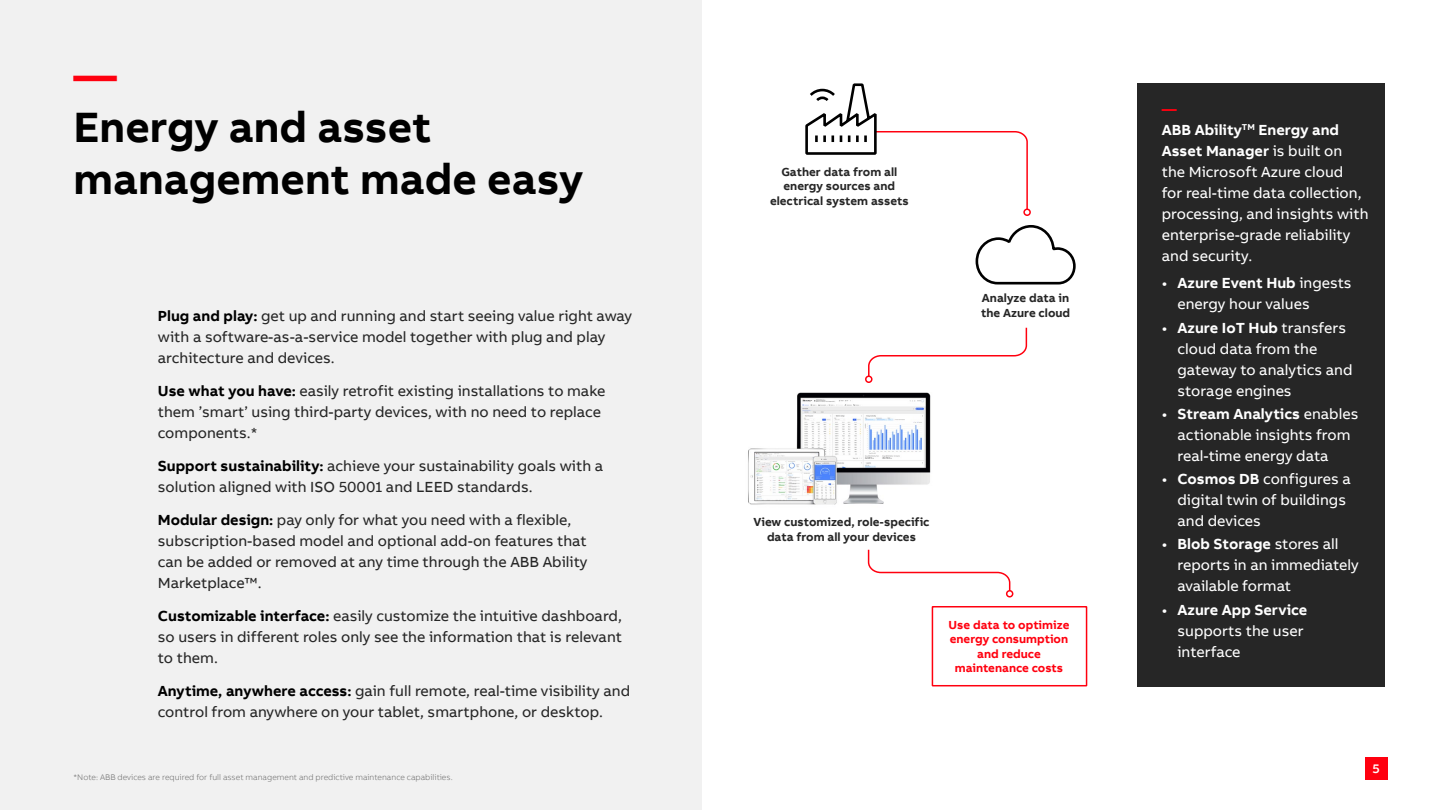
<style>
.page{position:relative;width:1440px;height:810px;background:#fff}
.page>*{position:absolute;margin:0;border:0;box-sizing:border-box;transform-origin:0 0}
.t1{font:700 43.5px/52.2px "AB Bvoice Arabic";color:#000}
.t2{font:700 43.5px "AB Bvoice Arabic";color:#ff000f}
.t3{font:15px/21px "AB Bvoice Arabic";color:#262626}
.t4{font:15px/21px "AB Bvoice Arabic";color:#fff}
.t5{font:500 12.75px "AB Bvoice Arabic";color:#fff}
.t6{font:700 12px/14.4px "AB Bvoice Arabic";color:#262626;text-align:center}
.t7{font:700 12px/14.4px "AB Bvoice Arabic";color:#ff000f;text-align:center}
.t8{font:300 8.25px "AB Bvoice Arabic";color:#6e6e6e}
.s1{font-weight:700;color:#000}
.s2{font-weight:700;color:#ff000f}
.s3{font-weight:700}
</style>
<div class="page">
<div style="left:1138px;top:83px;width:247px;height:603px;background:#262626"></div>
<div style="left:0;top:0;width:702px;height:810px;background:#f0f0f0"></div>
<div style="left:932px;top:606px;width:155px;height:80px;border:2px solid #ff000f"></div>
<div style="left:1365px;top:757px;width:23px;height:23px;background:#ff000f"></div>
<img style="left:748px;top:392px;width:183px;height:113px">
<div style="left:1023px;top:208px;width:8px;height:8px;border:2px solid #ff000f;border-radius:50%"></div>
<div style="left:865px;top:376px;width:8px;height:7px;border:2px solid #ff000f;border-radius:50%"></div>
<svg style="left:867px;top:549px;width:144px;height:43px"></svg>
<div style="left:1006px;top:590px;width:7px;height:8px;border:2px solid #ff000f;border-radius:50%"></div>
<svg style="left:805px;top:83px;width:224px;height:128px"></svg>
<svg style="left:867px;top:225px;width:209px;height:153px"></svg>
<h1 class="t2" style="left:74px;top:49px;width:45px">—</h1>
<h1 class="t1" style="left:74px;top:101px;width:511px">Energy and asset management made easy</h1>
<p class="t3" style="left:158px;top:306px;width:476px"><span class="s1">Plug and play:</span> get up and running and start seeing value right away with a software-as-a-service model together with plug and play architecture and devices.</p>
<p class="t3" style="left:158px;top:381px;width:449px"><span class="s1">Use what you have:</span> easily retrofit existing installations to make them ’smart’ using third-party devices, with no need to replace components.*</p>
<p class="t3" style="left:158px;top:456px;width:447px"><span class="s1">Support sustainability:</span> achieve your sustainability goals with a solution aligned with ISO 50001 and LEED standards.</p>
<p class="t3" style="left:158px;top:510px;width:431px"><span class="s1">Modular design:</span> pay only for what you need with a flexible, subscription-based model and optional add-on features that can be added or removed at any time through the ABB Ability Marketplace™.</p>
<p class="t3" style="left:158px;top:606px;width:466px;text-align:justify"><span class="s1">Customizable interface:</span> easily customize the intuitive dashboard, so users in different roles only see the information that is relevant to them.</p>
<p class="t3" style="left:158px;top:681px;width:474px"><span class="s1">Anytime, anywhere access:</span> gain full remote, real-time visibility and control from anywhere on your tablet, smartphone, or desktop.</p>
<p class="t8" style="left:74px;top:772px;width:381px">*Note: ABB devices are required for full asset management and predictive maintenance capabilities.</p>
<p class="t6" style="left:770px;top:165px;width:140px">Gather data from all energy sources and electrical system assets</p>
<p class="t6" style="left:981px;top:291px;width:91px;text-align:left">Analyze data in the Azure cloud</p>
<p class="t6" style="left:753px;top:515px;width:178px">View customized, role-specific data from all your devices</p>
<p class="t7" style="left:949px;top:618px;width:122px">Use data to optimize energy consumption and reduce maintenance costs</p>
<p class="t4" style="left:1162px;top:100px;width:208px"><span class="s2">—<br></span><span class="s3">ABB Ability</span><sup>TM</sup> <span class="s3">Energy and<br>Asset Manager</span> is built on the Microsoft Azure cloud<br>for real-time data collection, processing, and insights with enterprise-grade reliability and security.</p>
<p class="t4" style="left:1177px;top:274px;width:176px;text-indent:-16px">• <span class="s3">Azure Event Hub</span> ingests energy hour values</p>
<p class="t4" style="left:1177px;top:318px;width:177px;text-indent:-16px">• <span class="s3">Azure IoT Hub</span> transfers cloud data from the gateway to analytics and storage engines</p>
<p class="t4" style="left:1177px;top:405px;width:182px;text-indent:-16px">• <span class="s3">Stream Analytics</span> enables actionable insights from real-time energy data</p>
<p class="t4" style="left:1177px;top:470px;width:175px;text-indent:-16px">• <span class="s3">Cosmos DB</span> configures a digital twin of buildings and devices</p>
<p class="t4" style="left:1177px;top:535px;width:183px;text-indent:-16px">• <span class="s3">Blob Storage</span> stores all reports in an immediately available format</p>
<p class="t4" style="left:1177px;top:600px;width:131px;text-indent:-16px">• <span class="s3">Azure App Service </span>supports the user interface</p>
<p class="t5" style="left:1372px;top:760px;width:9px">5</p>
</div>
